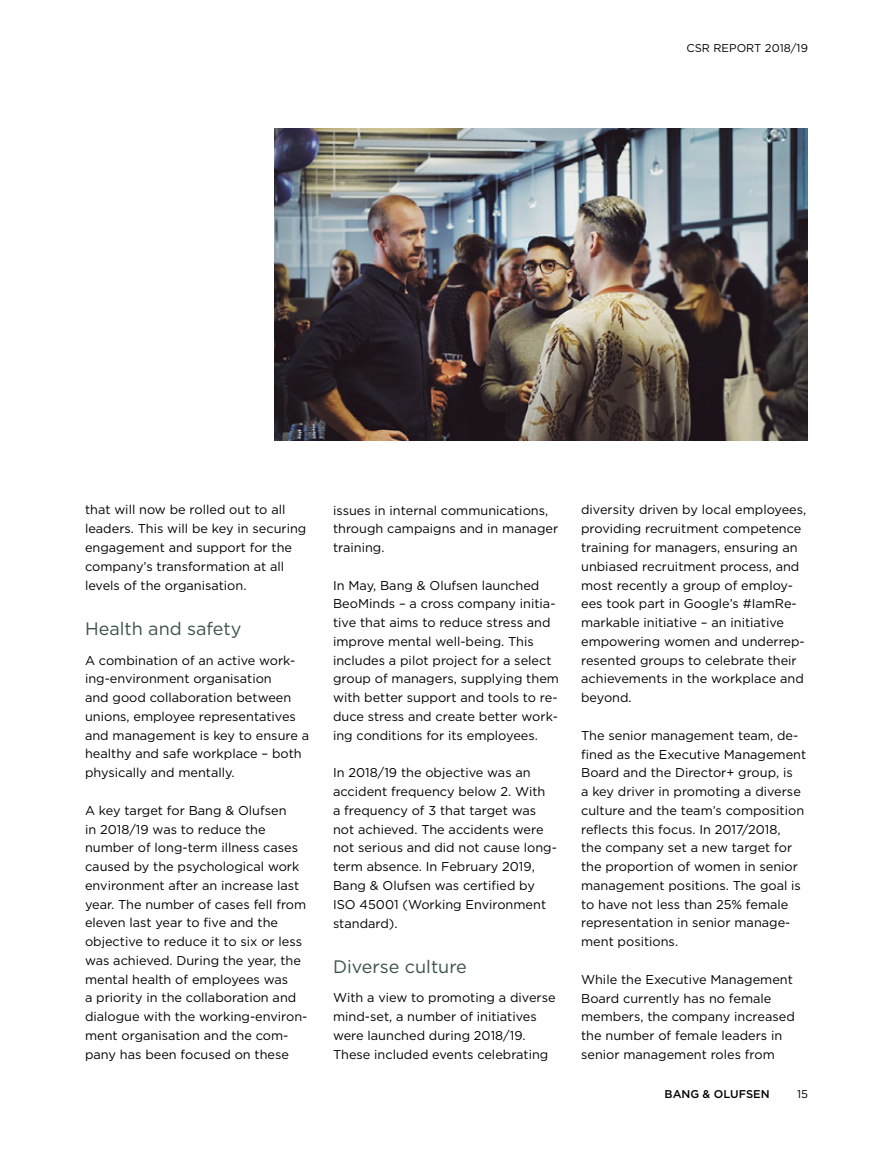
<style>
.page{position:relative;width:893px;height:1149px;background:#fff}
.page>*{position:absolute;margin:0;border:0;box-sizing:border-box;transform-origin:0 0}
.t1{font:18px "Gotham";color:#3a524a}
.t2{font:12.75px/18.8px "Gotham";color:#000}
.t3{font:11.25px "Gotham";color:#000}
.t4{font:500 11.25px "Gotham";color:#000}
</style>
<div class="page">
<img style="left:274px;top:128px;width:534px;height:312px">
<p class="t3" style="left:686px;top:40px;width:123px">CSR REPORT 2018/19</p>
<p class="t2" style="left:85px;top:500px;width:223px">that will now be rolled out to all leaders. This will be key in securing engagement and support for the company’s transformation at all levels of the organisation.</p>
<h1 class="t1" style="left:85px;top:617px;width:158px">Health and safety</h1>
<p class="t2" style="left:85px;top:650px;width:226px">A combination of an active work&shy;ing-environment organisation<br>and good collaboration between unions, employee representatives and management is key to ensure a healthy and safe workplace – both physically and mentally.</p>
<p class="t2" style="left:85px;top:800px;width:224px">A key target for Bang &amp; Olufsen<br>in 2018/19 was to reduce the number of long-term illness cases caused by the psychological work environment after an increase last year. The number of cases fell from eleven last year to five and the objective to reduce it to six or less was achieved. During the year, the mental health of employees was<br>a priority in the collaboration and dialogue with the working-environ&shy;ment organisation and the com&shy;pany has been focused on these</p>
<p class="t2" style="left:333px;top:500px;width:227px">issues in internal communications, through campaigns and in manager training.</p>
<p class="t2" style="left:333px;top:575px;width:227px">In May, Bang &amp; Olufsen launched BeoMinds – a cross company initia&shy;tive that aims to reduce stress and improve mental well-being. This includes a pilot project for a select group of managers, supplying them with better support and tools to re&shy;duce stress and create better work&shy;ing conditions for its employees.</p>
<p class="t2" style="left:333px;top:763px;width:225px">In 2018/19 the objective was an accident frequency below 2. With<br>a frequency of 3 that target was not achieved. The accidents were not serious and did not cause long&shy;term absence. In February 2019,<br>Bang &amp; Olufsen was certified by<br>ISO 45001 (Working Environment standard).</p>
<h1 class="t1" style="left:333px;top:954px;width:135px">Diverse culture</h1>
<p class="t2" style="left:333px;top:987px;width:224px">With a view to promoting a diverse mind-set, a number of initiatives were launched during 2018/19.<br>These included events celebrating</p>
<p class="t2" style="left:581px;top:500px;width:227px">diversity driven by local employees, providing recruitment competence training for managers, ensuring an unbiased recruitment process, and most recently a group of employ&shy;ees took part in Google’s #IamRe&shy;markable initiative – an initiative empowering women and underrep&shy;resented groups to celebrate their achievements in the workplace and beyond.</p>
<p class="t2" style="left:581px;top:725px;width:227px">The senior management team, de&shy;fined as the Executive Management<br>Board and the Director+ group, is<br>a key driver in promoting a diverse culture and the team’s composition reflects this focus. In 2017/2018,<br>the company set a new target for the proportion of women in senior management positions. The goal is to have not less than 25% female representation in senior manage&shy;ment positions.</p>
<p class="t2" style="left:581px;top:969px;width:215px">While the Executive Management<br>Board currently has no female members, the company increased the number of female leaders in senior management roles from</p>
<p class="t4" style="left:664px;top:1086px;width:107px">BANG &amp; OLUFSEN</p>
<p class="t3" style="left:797px;top:1086px;width:12px">15</p>
</div>
